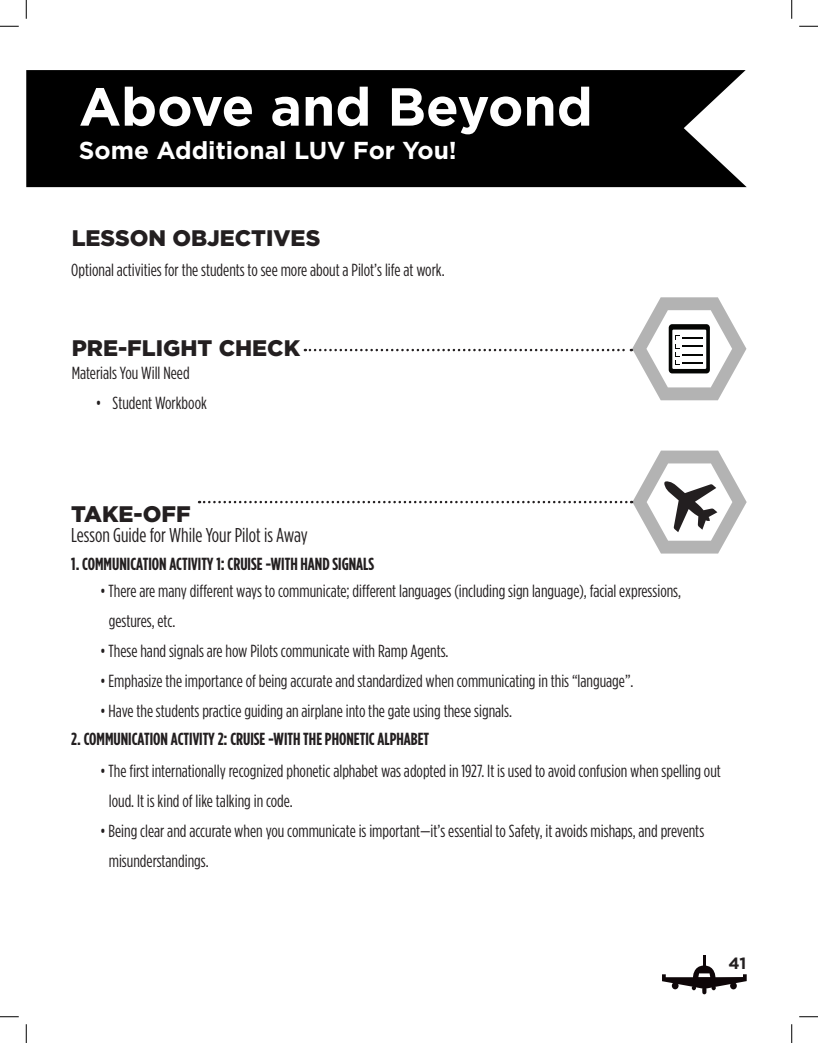
<style>
.page{position:relative;width:818px;height:1043px;background:#fff}
.page>*{position:absolute;margin:0;border:0;box-sizing:border-box;transform-origin:0 0}
.t1{font:700 53.38px "Gotham";color:#fff}
.t2{font:700 24.5px "Gotham";color:#fff}
.t3{font:900 22.5px "Gotham";color:#231f20}
.t4{font:20px "Gotham Condensed";color:#231f20}
.t5{font:17.5px/30px "Gotham Condensed";color:#231f20}
.t6{font:700 17.5px "Gotham Condensed";color:#231f20}
.t7{font:700 16.25px "Gotham";color:#231f20}
</style>
<div class="page">
<svg style="left:662px;top:955px;width:84px;height:39px"></svg>
<div style="left:26px;top:70px;width:720px;height:117px;background:#000"></div>
<svg style="left:305px;top:297px;width:441px;height:103px"></svg>
<svg style="left:199px;top:450px;width:547px;height:103px"></svg>
<svg style="left:0;top:25px;width:19px;height:2px"></svg>
<svg style="left:799px;top:25px;width:19px;height:2px"></svg>
<svg style="left:0;top:1016px;width:19px;height:1px"></svg>
<svg style="left:799px;top:1016px;width:19px;height:1px"></svg>
<svg style="left:25px;top:0;width:2px;height:19px"></svg>
<svg style="left:25px;top:1024px;width:2px;height:18px"></svg>
<svg style="left:791px;top:0;width:1px;height:19px"></svg>
<svg style="left:791px;top:1024px;width:1px;height:18px"></svg>
<p class="t1" style="left:79px;top:71px;width:515px">Above and Beyond</p>
<p class="t2" style="left:79px;top:134px;width:379px">Some Additional LUV For You!</p>
<p class="t3" style="left:72px;top:222px;width:250px">LESSON OBJECTIVES</p>
<p class="t5" style="left:71px;top:255px;width:375px">Optional activities for the students to see more about a Pilot’s life at work.</p>
<p class="t3" style="left:72px;top:333px;width:230px">PRE-FLIGHT CHECK</p>
<p class="t5" style="left:72px;top:357px;width:119px">Materials You Will Need</p>
<p class="t5" style="left:96px;top:388px;width:113px">• Student Workbook</p>
<p class="t3" style="left:71px;top:498px;width:121px">TAKE-OFF</p>
<p class="t4" style="left:71px;top:523px;width:238px">Lesson Guide for While Your Pilot is Away</p>
<p class="t6" style="left:71px;top:554px;width:304px">1. COMMUNICATION ACTIVITY 1: CRUISE -WITH HAND SIGNALS</p>
<p class="t5" style="left:109px;top:575px;width:573px;text-indent:-9px">• There are many different ways to communicate; different languages (including sign language), facial expressions, gestures, etc.</p>
<p class="t5" style="left:100px;top:635px;width:350px">• These hand signals are how Pilots communicate with Ramp Agents.</p>
<p class="t5" style="left:100px;top:665px;width:535px">• Emphasize the importance of being accurate and standardized when communicating in this “language”.</p>
<p class="t5" style="left:100px;top:695px;width:413px">• Have the students practice guiding an airplane into the gate using these signals.</p>
<p class="t6" style="left:71px;top:729px;width:359px">2. COMMUNICATION ACTIVITY 2: CRUISE -WITH THE PHONETIC ALPHABET</p>
<p class="t5" style="left:109px;top:755px;width:613px;text-indent:-9px">• The first internationally recognized phonetic alphabet was adopted in 1927. It is used to avoid confusion when spelling out loud. lt is kind of like talking in code.</p>
<p class="t5" style="left:109px;top:815px;width:597px;text-indent:-9px">• Being clear and accurate when you communicate is important—it’s essential to Safety, it avoids mishaps, and prevents misunderstandings.</p>
<p class="t7" style="left:728px;top:952px;width:19px">41</p>
</div>
